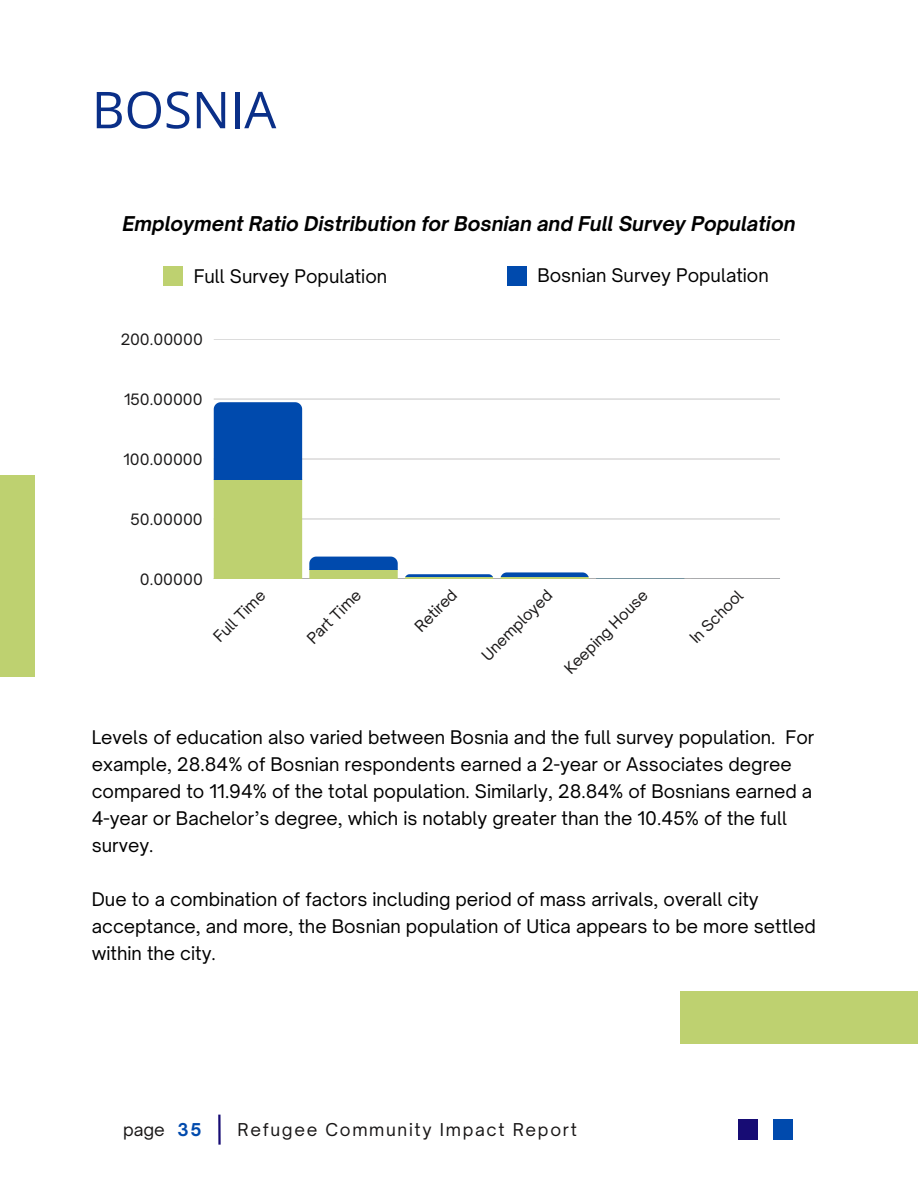
<style>
.page{position:relative;width:918px;height:1188px;background:#fff}
.page>*{position:absolute;margin:0;border:0;box-sizing:border-box;transform-origin:0 0}
.t1{font:50.85px "Open Sans";color:#0a2f88}
.t2{font:italic 700 19.5px "Open Sauce One";color:#000}
.t3{font:18px/27px "Open Sauce One";color:#000}
.t4{font:16.95px "Open Sauce One";letter-spacing:.1em;color:#191717}
.t5{font:700 16.95px "Open Sauce One";color:#004aad}
.t6{font:15px "Open Sauce One";color:#191717}
</style>
<div class="page">
<div style="left:0;top:475px;width:35px;height:201px;background:#bed170"></div>
<div style="left:680px;top:992px;width:238px;height:52px;background:#bed170"></div>
<div style="left:507px;top:266px;width:19px;height:20px;background:#004aad"></div>
<div style="left:163px;top:266px;width:19px;height:20px;background:#bed170"></div>
<hr style="left:214px;top:519px;width:566px;height:1px;background:#e3e3e3">
<hr style="left:214px;top:459px;width:566px;height:1px;background:#e2e1e1">
<hr style="left:214px;top:399px;width:566px;height:1px;background:#dfdfdf">
<hr style="left:214px;top:339px;width:566px;height:1px;background:#dcdcdc">
<svg style="left:214px;top:402px;width:88px;height:177px;background:#6a958b"></svg>
<svg style="left:309px;top:557px;width:89px;height:22px;background:#518395"></svg>
<svg style="left:405px;top:574px;width:88px;height:5px"></svg>
<svg style="left:500px;top:572px;width:89px;height:7px"></svg>
<hr style="left:218px;top:1115px;width:3px;height:30px;background:#170c74">
<div style="left:738px;top:1120px;width:20px;height:20px;background:#170c74"></div>
<div style="left:773px;top:1120px;width:20px;height:20px;background:#004aad"></div>
<p class="t1" style="left:92px;top:74px;width:186px">BOSNIA</p>
<h2 class="t2" style="left:122px;top:212px;width:675px">Employment Ratio Distribution for Bosnian and Full Survey Population</h2>
<h3 class="t3" style="left:194px;top:263px;width:195px">Full Survey Population</h3>
<h3 class="t3" style="left:537px;top:262px;width:233px">Bosnian Survey Population</h3>
<p class="t6" style="left:121px;top:330px;width:84px">200.00000</p>
<p class="t6" style="left:124px;top:390px;width:80px">150.00000</p>
<p class="t6" style="left:124px;top:450px;width:81px">100.00000</p>
<p class="t6" style="left:130px;top:510px;width:74px">50.00000</p>
<p class="t6" style="left:140px;top:570px;width:64px">0.00000</p>
<p class="t6" style="left:210px;top:632px;width:67px;rotate:-45deg">Ful Time</p>
<p class="t6" style="left:303px;top:634px;width:70px;rotate:-45deg">Part Time</p>
<p class="t6" style="left:411px;top:622px;width:53px;rotate:-45deg">Retired</p>
<p class="t6" style="left:478px;top:651px;width:94px;rotate:-45deg">Unemployed</p>
<p class="t6" style="left:561px;top:664px;width:112px;rotate:-45deg">Keeping House</p>
<p class="t6" style="left:686px;top:634px;width:69px;rotate:-45deg">In School</p>
<h2 class="t3" style="left:92px;top:724px;width:724px">Levels of education also varied between Bosnia and the full survey population. For example, 28.84% of Bosnian respondents earned a 2-year or Associates degree compared to 11.94% of the total population. Similarly, 28.84% of Bosnians earned a 4-year or Bachelor’s degree, which is notably greater than the 10.45% of the full survey.</h2>
<p class="t3" style="left:92px;top:886px;width:726px">Due to a combination of factors including period of mass arrivals, overall city acceptance, and more, the Bosnian population of Utica appears to be more settled within the city.</p>
<h3 class="t4" style="left:123px;top:1119px;width:43px">page</h3>
<h3 class="t5" style="left:178px;top:1119px;width:26px">35</h3>
<p class="t4" style="left:238px;top:1119px;width:341px">Refugee Community Impact Report</p>
</div>
